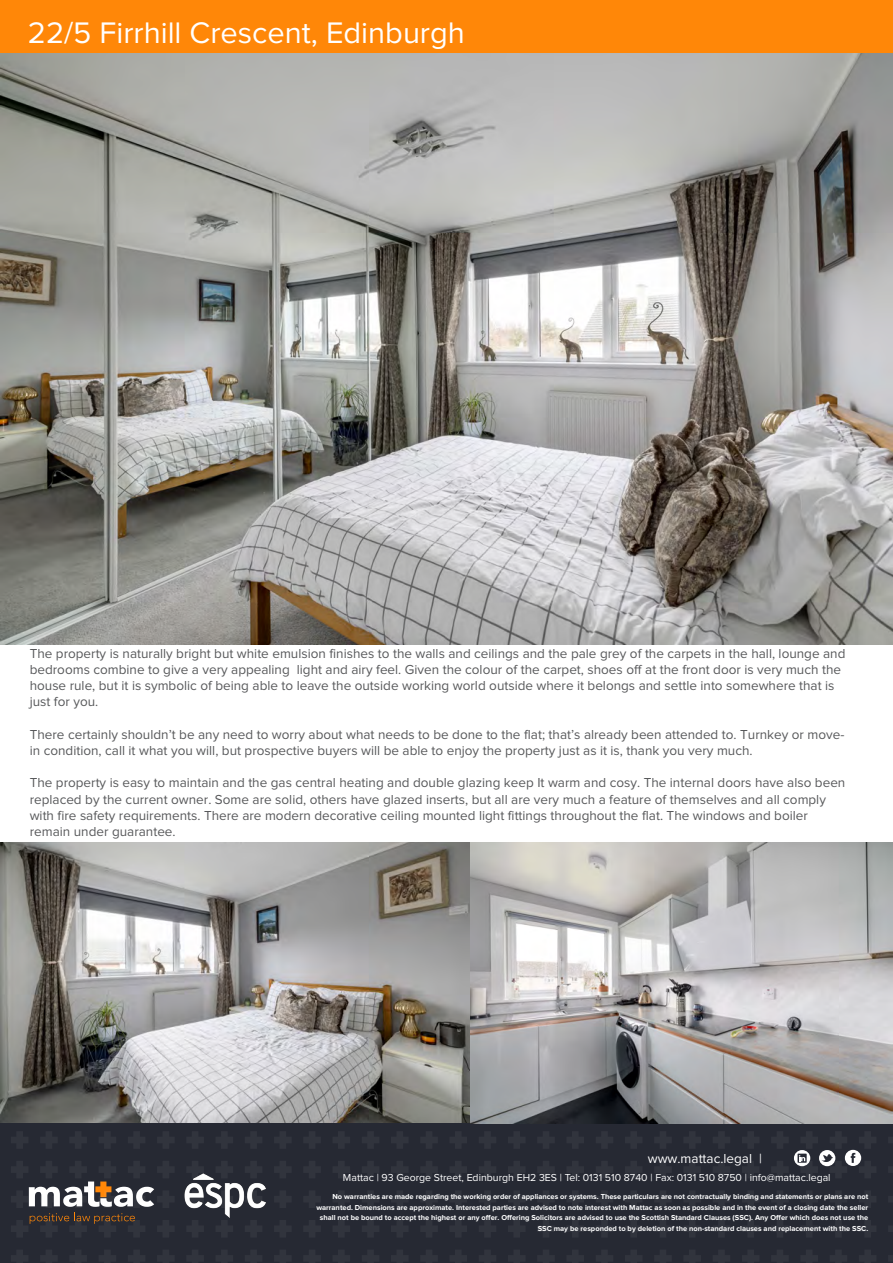
<style>
.page{position:relative;width:893px;height:1263px;background:#fff}
.page>*{position:absolute;margin:0;border:0;box-sizing:border-box;transform-origin:0 0}
.t1{font:30.9px "Proxima Nova";color:#fff}
.t2{font:13.5px/16.2px "Proxima Nova";color:#58595b}
.t3{font:13.5px "Proxima Nova";color:#fff}
.t4{font:10.5px "Proxima Nova";color:#fff}
.t5{font:700 7.5px/10.5px "Proxima Nova";color:#fff;text-align:right}
</style>
<div class="page">
<img style="left:1px;top:842px;width:471px;height:282px">
<img style="left:1px;top:52px;width:892px;height:592px">
<div style="left:0;top:0;width:893px;height:52px;background:#ff8708"></div>
<div style="left:0;top:1124px;width:893px;height:139px;background:#262933"></div>
<svg style="left:421px;top:1250px;width:16px;height:13px"></svg>
<svg style="left:362px;top:1250px;width:17px;height:13px"></svg>
<svg style="left:304px;top:1250px;width:16px;height:13px"></svg>
<svg style="left:245px;top:1250px;width:17px;height:13px"></svg>
<svg style="left:187px;top:1250px;width:16px;height:13px"></svg>
<svg style="left:128px;top:1250px;width:17px;height:13px"></svg>
<svg style="left:70px;top:1250px;width:16px;height:13px"></svg>
<svg style="left:11px;top:1250px;width:17px;height:13px"></svg>
<svg style="left:333px;top:1250px;width:17px;height:13px"></svg>
<svg style="left:275px;top:1250px;width:16px;height:13px"></svg>
<svg style="left:216px;top:1250px;width:17px;height:13px"></svg>
<svg style="left:158px;top:1250px;width:16px;height:13px"></svg>
<svg style="left:99px;top:1250px;width:17px;height:13px"></svg>
<svg style="left:41px;top:1250px;width:16px;height:13px"></svg>
<svg style="left:391px;top:1250px;width:17px;height:13px"></svg>
<svg style="left:421px;top:1220px;width:16px;height:17px"></svg>
<svg style="left:362px;top:1220px;width:17px;height:17px"></svg>
<svg style="left:304px;top:1220px;width:16px;height:17px"></svg>
<svg style="left:245px;top:1231px;width:17px;height:6px"></svg>
<svg style="left:187px;top:1231px;width:16px;height:6px"></svg>
<svg style="left:333px;top:1220px;width:17px;height:17px"></svg>
<svg style="left:275px;top:1220px;width:16px;height:17px"></svg>
<svg style="left:216px;top:1231px;width:17px;height:6px"></svg>
<svg style="left:391px;top:1220px;width:17px;height:17px"></svg>
<svg style="left:421px;top:1191px;width:16px;height:17px"></svg>
<svg style="left:362px;top:1191px;width:17px;height:17px"></svg>
<svg style="left:304px;top:1191px;width:16px;height:17px"></svg>
<svg style="left:333px;top:1191px;width:17px;height:17px"></svg>
<svg style="left:280px;top:1191px;width:11px;height:17px"></svg>
<svg style="left:391px;top:1191px;width:17px;height:17px"></svg>
<svg style="left:421px;top:1161px;width:16px;height:17px"></svg>
<svg style="left:362px;top:1161px;width:17px;height:17px"></svg>
<svg style="left:304px;top:1161px;width:16px;height:17px"></svg>
<svg style="left:333px;top:1161px;width:17px;height:17px"></svg>
<svg style="left:280px;top:1161px;width:11px;height:17px"></svg>
<svg style="left:391px;top:1161px;width:17px;height:17px"></svg>
<svg style="left:421px;top:1132px;width:16px;height:16px"></svg>
<svg style="left:362px;top:1132px;width:17px;height:16px"></svg>
<svg style="left:304px;top:1132px;width:16px;height:16px"></svg>
<svg style="left:245px;top:1132px;width:17px;height:16px"></svg>
<svg style="left:187px;top:1132px;width:16px;height:16px"></svg>
<svg style="left:128px;top:1132px;width:17px;height:16px"></svg>
<svg style="left:70px;top:1132px;width:16px;height:16px"></svg>
<svg style="left:11px;top:1132px;width:17px;height:16px"></svg>
<svg style="left:333px;top:1132px;width:17px;height:16px"></svg>
<svg style="left:275px;top:1132px;width:16px;height:16px"></svg>
<svg style="left:216px;top:1132px;width:17px;height:16px"></svg>
<svg style="left:158px;top:1132px;width:16px;height:16px"></svg>
<svg style="left:99px;top:1132px;width:17px;height:16px"></svg>
<svg style="left:41px;top:1132px;width:16px;height:16px"></svg>
<svg style="left:391px;top:1132px;width:17px;height:16px"></svg>
<svg style="left:889px;top:1256px;width:4px;height:5px"></svg>
<svg style="left:830px;top:1250px;width:17px;height:13px"></svg>
<svg style="left:772px;top:1250px;width:16px;height:13px"></svg>
<svg style="left:713px;top:1250px;width:17px;height:13px"></svg>
<svg style="left:655px;top:1250px;width:16px;height:13px"></svg>
<svg style="left:596px;top:1250px;width:17px;height:13px"></svg>
<svg style="left:538px;top:1250px;width:16px;height:13px"></svg>
<svg style="left:479px;top:1250px;width:17px;height:13px"></svg>
<svg style="left:801px;top:1250px;width:17px;height:13px"></svg>
<svg style="left:742px;top:1250px;width:17px;height:13px"></svg>
<svg style="left:684px;top:1250px;width:17px;height:13px"></svg>
<svg style="left:625px;top:1250px;width:17px;height:13px"></svg>
<svg style="left:567px;top:1250px;width:17px;height:13px"></svg>
<svg style="left:508px;top:1250px;width:17px;height:13px"></svg>
<svg style="left:450px;top:1250px;width:17px;height:13px"></svg>
<svg style="left:859px;top:1250px;width:17px;height:13px"></svg>
<svg style="left:889px;top:1226px;width:4px;height:6px"></svg>
<svg style="left:830px;top:1220px;width:17px;height:17px"></svg>
<svg style="left:772px;top:1220px;width:16px;height:17px"></svg>
<svg style="left:713px;top:1220px;width:17px;height:17px"></svg>
<svg style="left:655px;top:1220px;width:16px;height:17px"></svg>
<svg style="left:596px;top:1220px;width:17px;height:17px"></svg>
<svg style="left:538px;top:1220px;width:16px;height:17px"></svg>
<svg style="left:479px;top:1220px;width:17px;height:17px"></svg>
<svg style="left:801px;top:1220px;width:17px;height:17px"></svg>
<svg style="left:742px;top:1220px;width:17px;height:17px"></svg>
<svg style="left:684px;top:1220px;width:17px;height:17px"></svg>
<svg style="left:625px;top:1220px;width:17px;height:17px"></svg>
<svg style="left:567px;top:1220px;width:17px;height:17px"></svg>
<svg style="left:508px;top:1220px;width:17px;height:17px"></svg>
<svg style="left:450px;top:1220px;width:17px;height:17px"></svg>
<svg style="left:859px;top:1220px;width:17px;height:17px"></svg>
<svg style="left:889px;top:1196px;width:4px;height:6px"></svg>
<svg style="left:830px;top:1191px;width:17px;height:17px"></svg>
<svg style="left:772px;top:1191px;width:16px;height:17px"></svg>
<svg style="left:713px;top:1191px;width:17px;height:17px"></svg>
<svg style="left:655px;top:1191px;width:16px;height:17px"></svg>
<svg style="left:596px;top:1191px;width:17px;height:17px"></svg>
<svg style="left:538px;top:1191px;width:16px;height:17px"></svg>
<svg style="left:479px;top:1191px;width:17px;height:17px"></svg>
<svg style="left:801px;top:1191px;width:17px;height:17px"></svg>
<svg style="left:742px;top:1191px;width:17px;height:17px"></svg>
<svg style="left:684px;top:1191px;width:17px;height:17px"></svg>
<svg style="left:625px;top:1191px;width:17px;height:17px"></svg>
<svg style="left:567px;top:1191px;width:17px;height:17px"></svg>
<svg style="left:508px;top:1191px;width:17px;height:17px"></svg>
<svg style="left:450px;top:1191px;width:17px;height:17px"></svg>
<svg style="left:859px;top:1191px;width:17px;height:17px"></svg>
<svg style="left:889px;top:1167px;width:4px;height:5px"></svg>
<svg style="left:713px;top:1161px;width:17px;height:17px"></svg>
<svg style="left:655px;top:1161px;width:16px;height:17px"></svg>
<svg style="left:596px;top:1161px;width:17px;height:17px"></svg>
<svg style="left:538px;top:1161px;width:16px;height:17px"></svg>
<svg style="left:479px;top:1161px;width:17px;height:17px"></svg>
<svg style="left:742px;top:1161px;width:17px;height:17px"></svg>
<svg style="left:684px;top:1161px;width:17px;height:17px"></svg>
<svg style="left:625px;top:1161px;width:17px;height:17px"></svg>
<svg style="left:567px;top:1161px;width:17px;height:17px"></svg>
<svg style="left:508px;top:1161px;width:17px;height:17px"></svg>
<svg style="left:450px;top:1161px;width:17px;height:17px"></svg>
<svg style="left:889px;top:1137px;width:4px;height:6px"></svg>
<svg style="left:713px;top:1132px;width:17px;height:16px"></svg>
<svg style="left:655px;top:1132px;width:16px;height:16px"></svg>
<svg style="left:596px;top:1132px;width:17px;height:16px"></svg>
<svg style="left:538px;top:1132px;width:16px;height:16px"></svg>
<svg style="left:479px;top:1132px;width:17px;height:16px"></svg>
<svg style="left:742px;top:1132px;width:17px;height:16px"></svg>
<svg style="left:684px;top:1132px;width:17px;height:16px"></svg>
<svg style="left:625px;top:1132px;width:17px;height:16px"></svg>
<svg style="left:567px;top:1132px;width:17px;height:16px"></svg>
<svg style="left:508px;top:1132px;width:17px;height:16px"></svg>
<svg style="left:450px;top:1132px;width:17px;height:16px"></svg>
<svg style="left:772px;top:1132px;width:104px;height:46px"></svg>
<svg style="left:11px;top:1161px;width:163px;height:76px"></svg>
<img style="left:172px;top:1161px;width:108px;height:70px">
<img style="left:470px;top:842px;width:423px;height:281px">
<p class="t1" style="left:28px;top:19px;width:438px">22/5 Firrhill Crescent, Edinburgh</p>
<p class="t2" style="left:30px;top:646px;width:817px">The property is naturally bright but white emulsion finishes to the walls and ceilings and the pale grey of the carpets in the hall, lounge and bedrooms combine to give a very appealing light and airy feel. Given the colour of the carpet, shoes off at the front door is very much the house rule, but it is symbolic of being able to leave the outside working world outside where it belongs and settle into somewhere that is just for you.</p>
<p class="t2" style="left:30px;top:727px;width:816px">There certainly shouldn’t be any need to worry about what needs to be done to the flat; that’s already been attended to. Turnkey or move&shy;in condition, call it what you will, but prospective buyers will be able to enjoy the property just as it is, thank you very much.</p>
<p class="t2" style="left:30px;top:775px;width:817px">The property is easy to maintain and the gas central heating and double glazing keep It warm and cosy. The internal doors have also been replaced by the current owner. Some are solid, others have glazed inserts, but all are very much a feature of themselves and all comply with fire safety requirements. There are modern decorative ceiling mounted light fittings throughout the flat. The windows and boiler remain under guarantee.</p>
<p class="t3" style="left:648px;top:1153px;width:116px">www.mattac.legal |</p>
<p class="t4" style="left:343px;top:1172px;width:489px">Mattac | 93 George Street, Edinburgh EH2 3ES | Tel: 0131 510 8740 | Fax: 0131 510 8750 | info@mattac.legal</p>
<p class="t5" style="left:316px;top:1192px;width:553px">No warranties are made regarding the working order of appliances or systems. These particulars are not contractually binding and statements or plans are not warranted. Dimensions are approximate. Interested parties are advised to note interest with Mattac as soon as possible and in the event of a closing date the seller shall not be bound to accept the highest or any offer. Offering Solicitors are advised to use the Scottish Standard Clauses (SSC). Any Offer which does not use the SSC may be responded to by deletion of the non-standard clauses and replacement with the SSC.</p>
</div>
